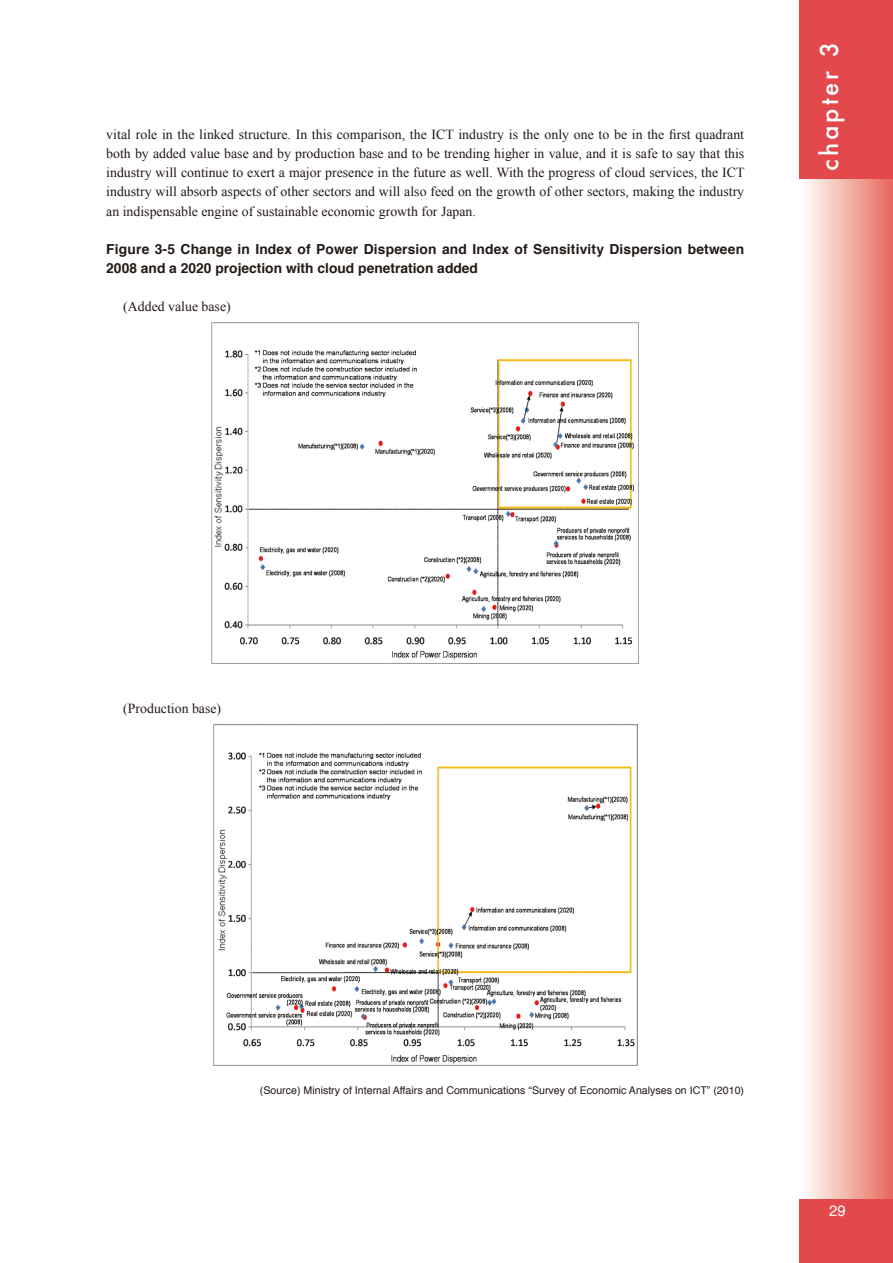
<style>
.page{position:relative;width:893px;height:1263px;background:#fff}
.page>*{position:absolute;margin:0;border:0;box-sizing:border-box;transform-origin:0 0}
.t1{font:500 24px "Futura";letter-spacing:.125em;color:#fff}
.t2{font:15px "Helvetica";color:#fff}
.t3{font:13.8px/19.2px "Times New Roman";color:#231916;text-align:justify}
.t4{font:700 13.8px/19.2px "Helvetica";letter-spacing:.01em;color:#231916}
.t5{font:10.65px "Helvetica";color:#231916}
</style>
<div class="page">
<div style="left:799px;top:0;width:94px;height:1263px;background:linear-gradient(to right,#fff,#e76b5e)"></div>
<div style="left:799px;top:1199px;width:94px;height:64px;background:#e3484d"></div>
<div style="left:799px;top:0;width:94px;height:179px;background:#e3484d"></div>
<img style="left:212px;top:322px;width:426px;height:341px">
<img style="left:213px;top:724px;width:424px;height:341px">
<p class="t3" style="left:106px;top:125px;width:640px">vital role in the linked structure. In this comparison, the ICT industry is the only one to be in the first quadrant both by added value base and by production base and to be trending higher in value, and it is safe to say that this industry will continue to exert a major presence in the future as well. With the progress of cloud services, the ICT industry will absorb aspects of other sectors and will also feed on the growth of other sectors, making the industry an indispensable engine of sustainable economic growth for Japan.</p>
<p class="t4" style="left:106px;top:240px;width:639px">Figure 3-5 Change in Index of Power Dispersion and Index of Sensitivity Dispersion between<br>2008 and a 2020 projection with cloud penetration added</p>
<p class="t3" style="left:123px;top:297px;width:109px">(Added value base)</p>
<h1 class="t1" style="left:813px;top:171px;width:130px;rotate:-90deg">chapter 3</h1>
<p class="t3" style="left:123px;top:699px;width:99px">(Production base)</p>
<p class="t5" style="left:260px;top:1081px;width:486px">(Source) Ministry of Internal Affairs and Communications “Survey of Economic Analyses on ICT” (2010)</p>
<p class="t2" style="left:829px;top:1199px;width:18px">29</p>
</div>
